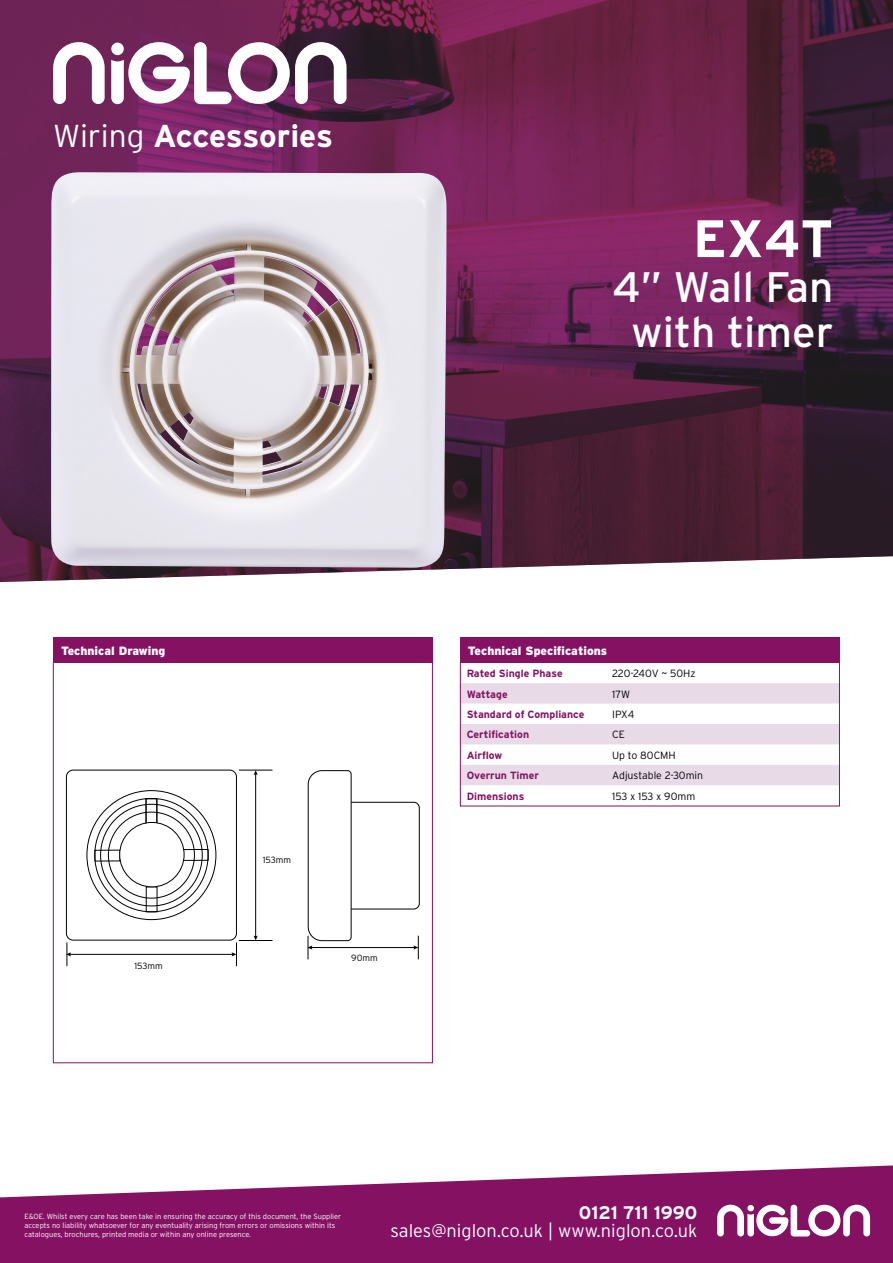
<style>
.page{position:relative;width:893px;height:1263px;background:#fff}
.page>*{position:absolute;margin:0;border:0;box-sizing:border-box;transform-origin:0 0}
.t1{font:700 52.5px "Interstate";color:#fff}
.t2{font:42.6px/45px "Interstate";color:#fff;text-align:center}
.t3{font:700 31.65px "Interstate";letter-spacing:-.01em;color:#fff}
.t4{font:300 18.15px "Interstate";color:#fff}
.t5{font:700 18.15px "Interstate";color:#fff}
.t6{font:900 12px "Interstate";color:#fff}
.t7{font:700 10.5px "Interstate";color:#851163}
.t8{font:300 10.5px "Interstate";color:#000}
.t9{font:300 9px "Interstate";color:#000}
.t10{font:300 7.5px/9px "Interstate";color:#fff}
.s1{font-weight:300}
</style>
<div class="page">
<svg style="left:0;top:1165px;width:893px;height:98px;fill:#851163"></svg>
<svg style="left:717px;top:1205px;width:153px;height:31px"></svg>
<img style="left:0;top:0;width:893px;height:583px">
<svg style="left:53px;top:42px;width:52px;height:62px"></svg>
<svg style="left:111px;top:42px;width:236px;height:62px"></svg>
<svg style="left:460px;top:663px;width:380px;height:144px"></svg>
<div style="left:460px;top:638px;width:380px;height:25px;background:#851163"></div>
<div style="left:53px;top:638px;width:380px;height:25px;background:#851163"></div>
<svg style="left:53px;top:663px;width:380px;height:400px"></svg>
<img style="left:50px;top:172px;width:396px;height:396px">
<h3 class="t3" style="left:53px;top:116px;width:281px"><span class="s1">Wiring</span> Accessories</h3>
<h1 class="t1" style="left:693px;top:207px;width:142px">EX4T</h1>
<h2 class="t2" style="left:612px;top:264px;width:223px">4” Wall Fan with timer</h2>
<h3 class="t6" style="left:61px;top:644px;width:106px">Technical Drawing</h3>
<h3 class="t6" style="left:468px;top:644px;width:141px">Technical Specifications</h3>
<p class="t9" style="left:134px;top:960px;width:30px">153mm</p>
<p class="t9" style="left:263px;top:854px;width:30px">153mm</p>
<p class="t9" style="left:351px;top:953px;width:28px">90mm</p>
<h3 class="t7" style="left:467px;top:667px;width:97px">Rated Single Phase</h3>
<h3 class="t8" style="left:612px;top:667px;width:85px">220-240V ~ 50Hz</h3>
<h3 class="t7" style="left:467px;top:687px;width:42px">Wattage</h3>
<h3 class="t8" style="left:612px;top:687px;width:20px">17W</h3>
<h3 class="t7" style="left:467px;top:708px;width:119px">Standard of Compliance</h3>
<h3 class="t8" style="left:612px;top:708px;width:24px">IPX4</h3>
<h3 class="t7" style="left:467px;top:728px;width:64px">Certification</h3>
<h3 class="t8" style="left:612px;top:728px;width:14px">CE</h3>
<h3 class="t7" style="left:467px;top:749px;width:37px">Airflow</h3>
<h3 class="t8" style="left:612px;top:749px;width:65px">Up to 80CMH</h3>
<h3 class="t7" style="left:467px;top:769px;width:74px">Overrun Timer</h3>
<h3 class="t8" style="left:612px;top:769px;width:92px">Adjustable 2-30min</h3>
<h3 class="t7" style="left:467px;top:789px;width:59px">Dimensions</h3>
<h3 class="t8" style="left:612px;top:789px;width:85px">153 x 153 x 90mm</h3>
<p class="t10" style="left:24px;top:1211px;width:318px">E&amp;OE. Whilst every care has been take in ensuring the accuracy of this document, the Supplier accepts no liability whatsoever for any eventuality arising from errors or omissions within its catalogues, brochures, printed media or within any online presence.</p>
<h3 class="t5" style="left:579px;top:1202px;width:120px">0121 711 1990</h3>
<h3 class="t4" style="left:390px;top:1219px;width:308px">sales@niglon.co.uk | www.niglon.co.uk</h3>
</div>
